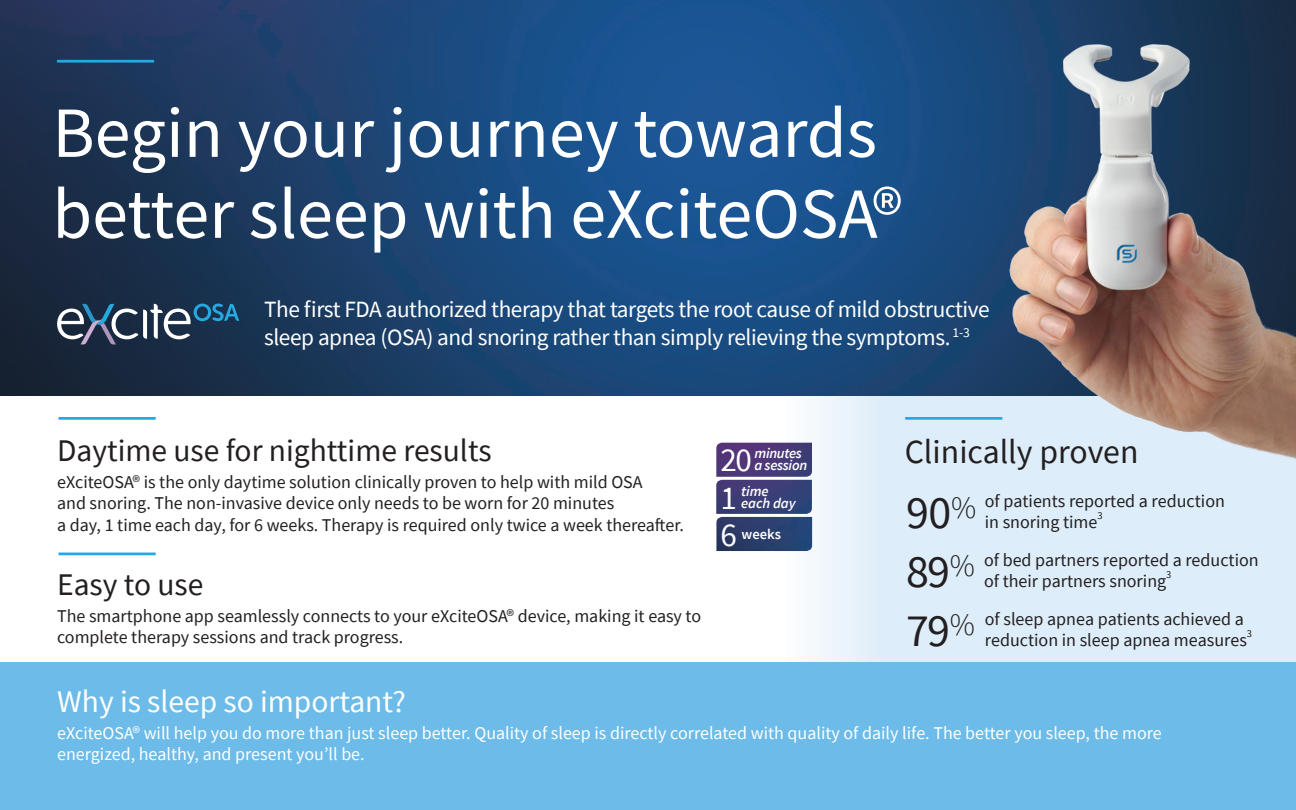
<style>
.page{position:relative;width:1296px;height:810px;background:#fff}
.page>*{position:absolute;margin:0;border:0;box-sizing:border-box;transform-origin:0 0}
.t1{font:72px/81px "Source Sans Pro";color:#fff}
.t2{font:45.9px "Source Sans Pro";color:#231f20}
.t3{font:33.75px "Source Sans Pro";color:#231f20}
.t4{font:33.07px "Source Sans Pro";color:#fff}
.t5{font:31.5px "Source Sans Pro";color:#231f20}
.t6{font:31.5px "Source Sans Pro";color:#fff}
.t7{font:23.4px/27.9px "Source Sans Pro";letter-spacing:-.02em;color:#fff}
.t8{font:18px/21.6px "Source Sans Pro";color:#231f20}
.t9{font:18px/21.6px "Source Sans Pro";color:#fff}
.t10{font:italic 600 14.62px/11.9px "Source Sans Pro";letter-spacing:-.02em;color:#fff}
.t11{font:italic 600 14.62px/11.9px "Source Sans Pro";color:#fff}
.t12{font:600 14.62px "Source Sans Pro";color:#fff}
.t13{font:10.58px "Source Sans Pro";color:#231f20}
</style>
<div class="page">
<div style="left:785px;top:395px;width:511px;height:268px;background:#ddedf9"></div>
<div style="left:0;top:663px;width:1296px;height:147px;background:#6cbbe8"></div>
<img style="left:0;top:0;width:980px;height:395px">
<hr style="left:57px;top:60px;width:97px;height:3px;background:#22abe2">
<hr style="left:59px;top:553px;width:97px;height:2px;background:#22abe2">
<img style="left:716px;top:443px;width:96px;height:108px">
<img style="left:980px;top:0;width:316px;height:459px">
<svg style="left:57px;top:304px;width:182px;height:40px;background:#425970"></svg>
<hr style="left:59px;top:417px;width:97px;height:3px;background:#22abe2">
<hr style="left:905px;top:417px;width:97px;height:3px;background:#22abe2">
<h1 class="t1" style="left:52px;top:92px;width:852px">Begin your journey towards better sleep with eXciteOSA®</h1>
<h3 class="t7" style="left:264px;top:295px;width:727px">The first FDA authorized therapy that targets the root cause of mild obstructive sleep apnea (OSA) and snoring rather than simply relieving the symptoms. <sup>1-3</sup></h3>
<h3 class="t5" style="left:57px;top:431px;width:436px">Daytime use for nighttime results</h3>
<p class="t8" style="left:57px;top:471px;width:628px">eXciteOSA® is the only daytime solution clinically proven to help with mild OSA<br>and snoring. The non-invasive device only needs to be worn for 20 minutes<br>a day, 1 time each day, for 6 weeks. Therapy is required only twice a week thereafter.</p>
<h3 class="t5" style="left:57px;top:565px;width:148px">Easy to use</h3>
<p class="t8" style="left:57px;top:605px;width:646px">The smartphone app seamlessly connects to your eXciteOSA® device, making it easy to complete therapy sessions and track progress.</p>
<h3 class="t4" style="left:720px;top:439px;width:33px">20</h3>
<p class="t10" style="left:754px;top:447px;width:54px">minutes a session</p>
<h3 class="t3" style="left:905px;top:431px;width:235px">Clinically proven</h3>
<h3 class="t4" style="left:720px;top:477px;width:18px">1</h3>
<p class="t11" style="left:741px;top:484px;width:56px">time each day</p>
<h3 class="t4" style="left:721px;top:514px;width:18px">6</h3>
<p class="t12" style="left:742px;top:525px;width:41px">weeks</p>
<p class="t8" style="left:985px;top:491px;width:242px;line-height:20.9px">of patients reported a reduction in snoring time</p>
<h2 class="t2" style="left:906px;top:484px;width:72px">90<sup>%</sup></h2>
<p class="t13" style="left:1097px;top:509px;width:7px">3</p>
<p class="t8" style="left:984px;top:549px;width:276px;line-height:20.9px">of bed partners reported a reduction of their partners snoring</p>
<h2 class="t2" style="left:906px;top:542px;width:70px">89<sup>%</sup></h2>
<p class="t13" style="left:1166px;top:568px;width:7px">3</p>
<p class="t8" style="left:985px;top:608px;width:264px;line-height:20.9px">of sleep apnea patients achieved a reduction in sleep apnea measures</p>
<h2 class="t2" style="left:906px;top:601px;width:70px">79<sup>%</sup></h2>
<p class="t13" style="left:1247px;top:626px;width:7px">3</p>
<h3 class="t6" style="left:57px;top:682px;width:350px">Why is sleep so important?</h3>
<p class="t9" style="left:57px;top:722px;width:1106px">eXciteOSA® will help you do more than just sleep better. Quality of sleep is directly correlated with quality of daily life. The better you sleep, the more energized, healthy, and present you’ll be.</p>
</div>
